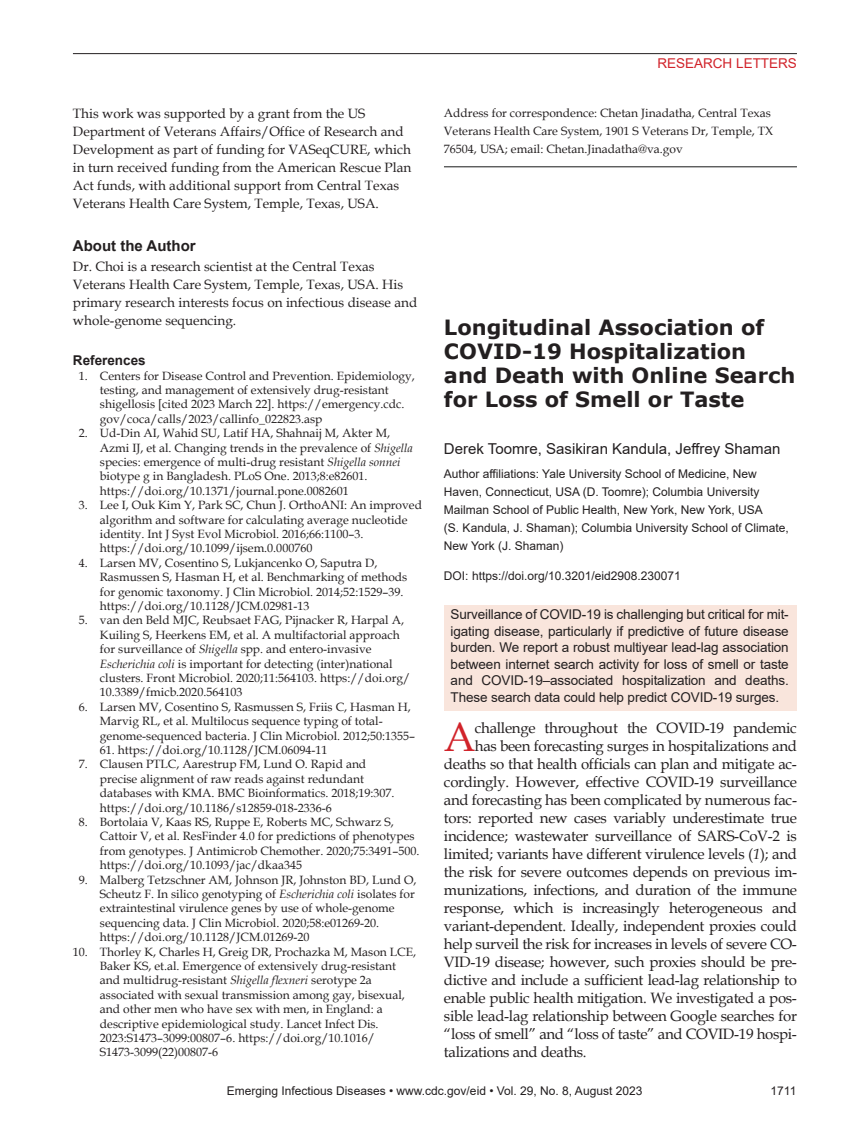
<style>
.page{position:relative;width:851px;height:1134px;background:#fff}
.page>*{position:absolute;margin:0;border:0;box-sizing:border-box;transform-origin:0 0}
.t1{font:40.8px "Book Antiqua";color:#d1232a}
.t2{font:700 21px/24px "Verdana";color:#231f20}
.t3{font:15px "Book Antiqua";letter-spacing:-.02em;color:#231f20}
.t4{font:15px "Arial";color:#231f20}
.t5{font:700 15px "Arial";color:#231f20}
.t6{font:13.5px/18px "Book Antiqua";color:#231f20}
.t7{font:13.5px/16.5px "Arial";letter-spacing:-.01em;color:#231f20;text-align:justify}
.t8{font:13.5px "Arial";color:#d1232a}
.t9{font:700 13.5px "Arial";color:#231f20}
.t10{font:12px/14.4px "Book Antiqua";color:#231f20}
.t11{font:12px/18px "Arial";color:#231f20}
.s1{font-style:italic}
</style>
<div class="page">
<hr style="left:73px;top:53px;width:723px;height:1px;background:#231f20">
<hr style="left:444px;top:166px;width:353px;height:1px;background:#313232">
<div style="left:444px;top:605px;width:352px;height:106px;background:#f9e5dc"></div>
<p class="t8" style="left:657px;top:54px;width:141px">RESEARCH LETTERS</p>
<p class="t10" style="left:444px;top:103px;width:331px;line-height:18px">Address for correspondence: Chetan Jinadatha, Central Texas<br>Veterans Health Care System, 1901 S Veterans Dr, Temple, TX<br>76504, USA; email: Chetan.Jinadatha@va.gov</p>
<p class="t6" style="left:73px;top:104px;width:340px">This work was supported by a grant from the US Department of Veterans Affairs/Office of Research and Development as part of funding for VASeqCURE, which in turn received funding from the American Rescue Plan Act funds, with additional support from Central Texas Veterans Health Care System, Temple, Texas, USA.</p>
<p class="t5" style="left:73px;top:235px;width:124px">About the Author</p>
<p class="t6" style="left:73px;top:257px;width:346px">Dr. Choi is a research scientist at the Central Texas Veterans Health Care System, Temple, Texas, USA. His primary research interests focus on infectious disease and whole-genome sequencing.</p>
<p class="t9" style="left:73px;top:351px;width:74px">References</p>
<p class="t10" style="left:100px;top:368px;width:316px;text-indent:-21px">1. Centers for Disease Control and Prevention. Epidemiology, testing, and management of extensively drug-resistant shigellosis [cited 2023 March 22]. https://emergency.cdc. gov/coca/calls/2023/callinfo_022823.asp</p>
<p class="t10" style="left:100px;top:426px;width:314px;text-indent:-21px">2. Ud-Din AI, Wahid SU, Latif HA, Shahnaij M, Akter M, Azmi IJ, et al. Changing trends in the prevalence of <span class="s1">Shigella </span>species: emergence of multi-drug resistant <span class="s1">Shigella sonnei </span>biotype g in Bangladesh. PLoS One. 2013;8:e82601. https://doi.org/10.1371/journal.pone.0082601</p>
<p class="t10" style="left:100px;top:498px;width:323px;text-indent:-21px">3. Lee I, Ouk Kim Y, Park SC, Chun J. OrthoANI: An improved algorithm and software for calculating average nucleotide identity. Int J Syst Evol Microbiol. 2016;66:1100–3. https://doi.org/10.1099/ijsem.0.000760</p>
<p class="t10" style="left:100px;top:555px;width:309px;text-indent:-21px">4. Larsen MV, Cosentino S, Lukjancenko O, Saputra D, Rasmussen S, Hasman H, et al. Benchmarking of methods for genomic taxonomy. J Clin Microbiol. 2014;52:1529–39. https://doi.org/10.1128/JCM.02981-13</p>
<p class="t10" style="left:100px;top:613px;width:312px;text-indent:-21px">5. van den Beld MJC, Reubsaet FAG, Pijnacker R, Harpal A, Kuiling S, Heerkens EM, et al. A multifactorial approach for surveillance of <span class="s1">Shigella</span> spp. and entero-invasive <span class="s1">Escherichia coli</span> is important for detecting (inter)national clusters. Front Microbiol. 2020;11:564103. https://doi.org/ 10.3389/fmicb.2020.564103</p>
<p class="t10" style="left:100px;top:699px;width:317px;text-indent:-21px">6. Larsen MV, Cosentino S, Rasmussen S, Friis C, Hasman H,<br>Marvig RL, et al. Multilocus sequence typing of total&shy;genome-sequenced bacteria. J Clin Microbiol. 2012;50:1355–</p>
<p class="t10" style="left:100px;top:743px;width:229px">61. https://doi.org/10.1128/JCM.06094-11</p>
<p class="t10" style="left:100px;top:757px;width:296px;text-indent:-21px">7. Clausen PTLC, Aarestrup FM, Lund O. Rapid and precise alignment of raw reads against redundant databases with KMA. BMC Bioinformatics. 2018;19:307. https://doi.org/10.1186/s12859-018-2336-6</p>
<p class="t10" style="left:100px;top:815px;width:321px;text-indent:-21px">8. Bortolaia V, Kaas RS, Ruppe E, Roberts MC, Schwarz S, Cattoir V, et al. ResFinder 4.0 for predictions of phenotypes from genotypes. J Antimicrob Chemother. 2020;75:3491–500. https://doi.org/10.1093/jac/dkaa345</p>
<p class="t10" style="left:100px;top:872px;width:318px;text-indent:-21px">9. Malberg Tetzschner AM, Johnson JR, Johnston BD, Lund O, Scheutz F. In silico genotyping of <span class="s1">Escherichia coli</span> isolates for extraintestinal virulence genes by use of whole-genome sequencing data. J Clin Microbiol. 2020;58:e01269-20. https://doi.org/10.1128/JCM.01269-20</p>
<p class="t10" style="left:100px;top:944px;width:317px;text-indent:-27px">10. Thorley K, Charles H, Greig DR, Prochazka M, Mason LCE, Baker KS, et.al. Emergence of extensively drug-resistant and multidrug-resistant <span class="s1">Shigella flexneri</span> serotype 2a associated with sexual transmission among gay, bisexual, and other men who have sex with men, in England: a descriptive epidemiological study. Lancet Infect Dis.<br>2023:S1473–3099:00807–6. https://doi.org/10.1016/ S1473-3099(22)00807-6</p>
<h2 class="t2" style="left:444px;top:315px;width:353px">Longitudinal Association of<br>COVID-19 Hospitalization<br>and Death with Online Search for Loss of Smell or Taste</h2>
<p class="t4" style="left:444px;top:438px;width:338px">Derek Toomre, Sasikiran Kandula, Jeffrey Shaman</p>
<p class="t11" style="left:444px;top:465px;width:346px">Author affiliations: Yale University School of Medicine, New Haven, Connecticut, USA (D. Toomre); Columbia University Mailman School of Public Health, New York, New York, USA<br>(S. Kandula, J. Shaman); Columbia University School of Climate, New York (J. Shaman)</p>
<p class="t11" style="left:444px;top:567px;width:238px">DOI: https://doi.org/10.3201/eid2908.230071</p>
<p class="t7" style="left:450px;top:606px;width:340px">Surveillance of COVID-19 is challenging but critical for mit&shy;igating disease, particularly if predictive of future disease burden. We report a robust multiyear lead-lag association between internet search activity for loss of smell or taste and COVID-19–associated hospitalization and deaths.<br>These search data could help predict COVID-19 surges.</p>
<h1 class="t1" style="left:444px;top:709px;width:33px">A</h1>
<p class="t3" style="left:475px;top:718px;width:323px">challenge throughout the COVID-19 pandemic</p>
<p class="t3" style="left:475px;top:736px;width:323px">has been forecasting surges in hospitalizations and</p>
<p class="t3" style="left:444px;top:754px;width:354px">deaths so that health officials can plan and mitigate ac-</p>
<p class="t3" style="left:444px;top:772px;width:354px">cordingly. However, effective COVID-19 surveillance</p>
<p class="t3" style="left:444px;top:790px;width:354px">and forecasting has been complicated by numerous fac-</p>
<p class="t3" style="left:444px;top:808px;width:354px">tors: reported new cases variably underestimate true</p>
<p class="t3" style="left:444px;top:826px;width:354px">incidence; wastewater surveillance of SARS-CoV-2 is</p>
<p class="t3" style="left:444px;top:844px;width:354px">limited; variants have different virulence levels (<span class="s1">1</span>); and</p>
<p class="t3" style="left:444px;top:862px;width:354px">the risk for severe outcomes depends on previous im-</p>
<p class="t3" style="left:444px;top:880px;width:354px">munizations, infections, and duration of the immune</p>
<p class="t3" style="left:444px;top:898px;width:354px">response, which is increasingly heterogeneous and</p>
<p class="t3" style="left:444px;top:916px;width:354px">variant-dependent. Ideally, independent proxies could</p>
<p class="t3" style="left:444px;top:934px;width:354px">help surveil the risk for increases in levels of severe CO-</p>
<p class="t3" style="left:444px;top:952px;width:354px">VID-19 disease; however, such proxies should be pre-</p>
<p class="t3" style="left:444px;top:970px;width:354px">dictive and include a sufficient lead-lag relationship to</p>
<p class="t3" style="left:444px;top:988px;width:354px">enable public health mitigation. We investigated a pos-</p>
<p class="t3" style="left:444px;top:1006px;width:354px">sible lead-lag relationship between Google searches for</p>
<p class="t3" style="left:444px;top:1024px;width:354px">“loss of smell” and “loss of taste” and COVID-19 hospi-</p>
<p class="t3" style="left:444px;top:1042px;width:144px">talizations and deaths.</p>
<p class="t11" style="left:227px;top:1082px;width:417px">Emerging Infectious Diseases • www.cdc.gov/eid • Vol. 29, No. 8, August 2023</p>
<p class="t11" style="left:770px;top:1082px;width:27px">1711</p>
</div>
